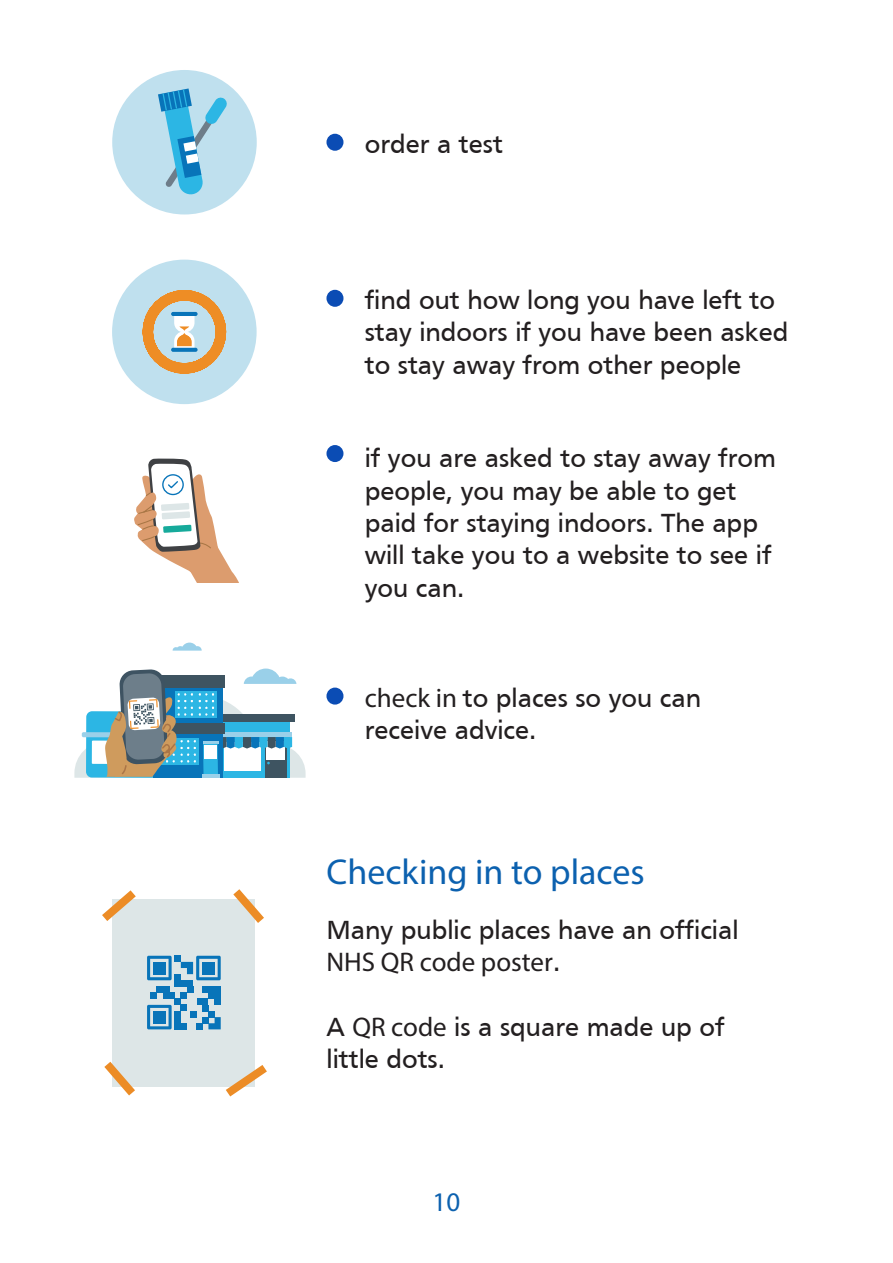
<style>
.page{position:relative;width:893px;height:1263px;background:#fff}
.page>*{position:absolute;margin:0;border:0;box-sizing:border-box;transform-origin:0 0}
.t1{font:36px "Myriad Pro";color:#0c61af}
.t2{font:27px/32.4px "Frutiger";color:#231f20}
.t3{font:27px "Myriad Pro";color:#0c61af}
.s1{font-family:"Myriad Pro"}
</style>
<div class="page">
<div style="left:326px;top:134px;width:17px;height:17px;background:#0b4cb4;border-radius:50%"></div>
<div style="left:326px;top:290px;width:17px;height:17px;background:#0b4cb4;border-radius:50%"></div>
<div style="left:326px;top:445px;width:17px;height:17px;background:#0b4cb4;border-radius:50%"></div>
<div style="left:326px;top:687px;width:17px;height:18px;background:#0b4cb4;border-radius:50%"></div>
<svg style="left:173px;top:643px;width:29px;height:8px"></svg>
<svg style="left:74px;top:668px;width:232px;height:110px"></svg>
<div style="left:113px;top:899px;width:142px;height:187px;background:#dde6e7"></div>
<div style="left:175px;top:980px;width:18px;height:6px;background:#0874b9"></div>
<svg style="left:187px;top:986px;width:6px;height:6px"></svg>
<div style="left:208px;top:992px;width:7px;height:7px;background:#0874b9"></div>
<div style="left:215px;top:992px;width:6px;height:7px;background:#0874b9"></div>
<div style="left:203px;top:986px;width:18px;height:6px;background:#0874b9"></div>
<div style="left:181px;top:992px;width:6px;height:7px;background:#0874b9"></div>
<div style="left:163px;top:992px;width:12px;height:7px;background:#0874b9"></div>
<div style="left:156px;top:986px;width:14px;height:6px;background:#0874b9"></div>
<div style="left:150px;top:992px;width:6px;height:7px;background:#0874b9"></div>
<svg style="left:147px;top:999px;width:74px;height:30px"></svg>
<svg style="left:147px;top:956px;width:74px;height:24px"></svg>
<svg style="left:102px;top:890px;width:34px;height:31px"></svg>
<svg style="left:226px;top:1065px;width:41px;height:31px"></svg>
<svg style="left:104px;top:1062px;width:31px;height:33px"></svg>
<svg style="left:233px;top:889px;width:31px;height:34px"></svg>
<div style="left:112px;top:260px;width:145px;height:144px;background:#bfe0ee;border-radius:50%"></div>
<svg style="left:142px;top:290px;width:85px;height:84px"></svg>
<div style="left:112px;top:70px;width:145px;height:144px;background:#bfe0ee;border-radius:50%"></div>
<svg style="left:158px;top:88px;width:69px;height:107px"></svg>
<svg style="left:134px;top:458px;width:105px;height:124px"></svg>
<p class="t2" style="left:365px;top:127px;width:140px">order a test</p>
<p class="t2" style="left:365px;top:283px;width:425px">find out how long you have left to stay indoors if you have been asked to stay away from other people</p>
<p class="t2" style="left:365px;top:442px;width:413px">if you are asked to stay away from people, you may be able to get paid for staying indoors. The app will take you to a website to see if you can.</p>
<p class="t2" style="left:365px;top:681px;width:338px"><span class="s1">check in</span> to places so you can receive advice.</p>
<p class="t1" style="left:326px;top:850px;width:320px">Checking in to places</p>
<p class="t2" style="left:326px;top:913px;width:413px">Many public places have an official<br><span class="s1">NHS QR code poster</span>.</p>
<p class="t2" style="left:326px;top:1010px;width:400px">A <span class="s1">QR code</span> is a square made up of little dots.</p>
<p class="t3" style="left:433px;top:1185px;width:29px">10</p>
</div>
